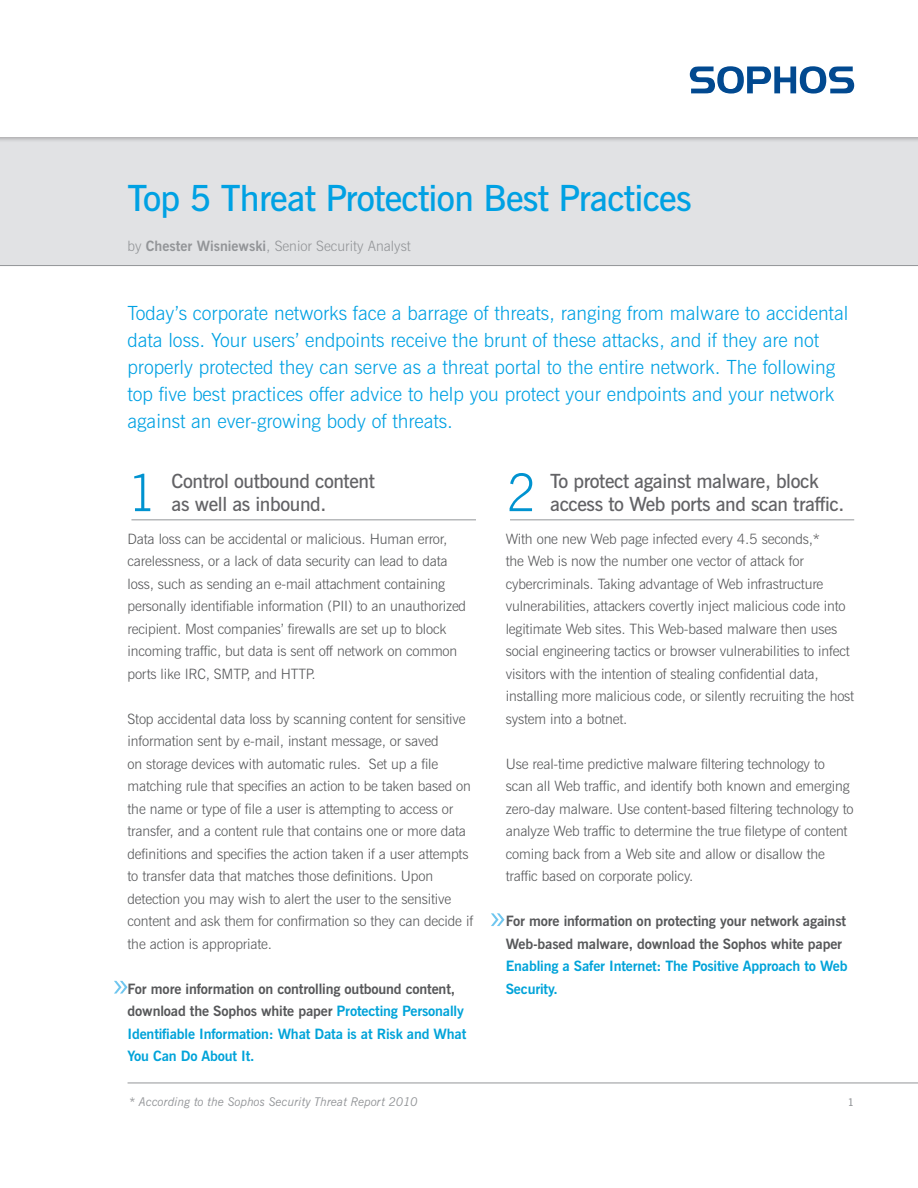
<style>
.page{position:relative;width:918px;height:1188px;background:#fff}
.page>*{position:absolute;margin:0;border:0;box-sizing:border-box;transform-origin:0 0}
.Heading_3{font:300 51.9px "News Gothic BT";color:#0093d0}
.Title_-_page_1{font:600 36px "News Gothic BT";letter-spacing:-.02em;color:#00a1e3}
.stand_first{font:300 19.5px/27px "News Gothic BT";color:#00a1e3}
.Heading_3-2{font:600 19.5px/23.4px "News Gothic BT";letter-spacing:-.02em;color:#636366}
.Body_1{font:300 14.25px/22.5px "News Gothic BT";letter-spacing:-.01em;color:#57585a}
.Body_1-2{font:700 14.25px/22.5px "News Gothic BT";letter-spacing:-.01em;color:#00a3d9}
.Body_1-3{font:700 14.25px/22.5px "News Gothic BT";letter-spacing:-.01em;color:#57585a}
.Body_1-4{font:300 14.25px "News Gothic BT";color:#939598}
.t1{font:italic 12px "News Gothic BT";color:#939598}
.body{font:600 10.5px "News Gothic BT";color:#939598}
.s1{font-weight:700}
.s2{color:#57585a}
.s3{color:#00a3d9}
</style>
<div class="page">
<div style="left:0;top:80px;width:918px;height:186px;background:#e1e2e4"></div>
<hr style="left:0;top:265px;width:918px;height:1px;background:#939598">
<div style="left:0;top:0;width:918px;height:143px;background:#231f20;opacity:.3"></div>
<div style="left:0;top:0;width:918px;height:136px;background:#fff"></div>
<hr style="left:128px;top:1083px;width:790px;height:1px;background:#939598">
<svg style="left:690px;top:66px;width:164px;height:28px"></svg>
<hr style="left:131px;top:520px;width:345px;height:1px;background:#939598">
<svg style="left:114px;top:981px;width:14px;height:13px"></svg>
<hr style="left:510px;top:520px;width:344px;height:1px;background:#939598">
<svg style="left:491px;top:913px;width:14px;height:13px"></svg>
<p class="Title_-_page_1" style="left:128px;top:177px;width:566px">Top 5 Threat Protection Best Practices</p>
<p class="Body_1-4" style="left:128px;top:237px;width:285px">by <span class="s1">Chester Wisniewski</span>, Senior Security Analyst</p>
<p class="stand_first" style="left:128px;top:299px;width:722px">Today’s corporate networks face a barrage of threats, ranging from malware to accidental data loss. Your users’ endpoints receive the brunt of these attacks, and if they are not properly protected they can serve as a threat portal to the entire network. The following top five best practices offer advice to help you protect your endpoints and your network against an ever-growing body of threats.</p>
<p class="Heading_3" style="left:127px;top:461px;width:32px">1</p>
<p class="Heading_3-2" style="left:172px;top:469px;width:205px">Control outbound content as well as inbound.</p>
<p class="Heading_3" style="left:506px;top:461px;width:32px">2</p>
<p class="Heading_3-2" style="left:550px;top:469px;width:296px">To protect against malware, block access to Web ports and scan traffic.</p>
<p class="Body_1" style="left:128px;top:527px;width:340px">Data loss can be accidental or malicious. Human error, carelessness, or a lack of data security can lead to data loss, such as sending an e-mail attachment containing personally identifiable information (PII) to an unauthorized recipient. Most companies’ firewalls are set up to block incoming traffic, but data is sent off network on common ports like IRC, SMTP, and HTTP.</p>
<p class="Body_1" style="left:128px;top:707px;width:347px">Stop accidental data loss by scanning content for sensitive information sent by e-mail, instant message, or saved<br>on storage devices with automatic rules. Set up a file matching rule that specifies an action to be taken based on the name or type of file a user is attempting to access or transfer, and a content rule that contains one or more data definitions and specifies the action taken if a user attempts to transfer data that matches those definitions. Upon detection you may wish to alert the user to the sensitive content and ask them for confirmation so they can decide if the action is appropriate.</p>
<p class="Body_1-2" style="left:128px;top:977px;width:340px"><span class="s2">For more information on controlling outbound content, download the Sophos white paper</span> Protecting Personally Identifiable Information: What Data is at Risk and What You Can Do About It.</p>
<p class="t1" style="left:129px;top:1095px;width:290px">* According to the Sophos Security Threat Report 2010</p>
<p class="Body_1" style="left:506px;top:527px;width:350px">With one new Web page infected every 4.5 seconds,*<br>the Web is now the number one vector of attack for cybercriminals. Taking advantage of Web infrastructure vulnerabilities, attackers covertly inject malicious code into legitimate Web sites. This Web-based malware then uses social engineering tactics or browser vulnerabilities to infect visitors with the intention of stealing confidential data, installing more malicious code, or silently recruiting the host system into a botnet.</p>
<p class="Body_1" style="left:506px;top:752px;width:349px">Use real-time predictive malware filtering technology to scan all Web traffic, and identify both known and emerging zero-day malware. Use content-based filtering technology to analyze Web traffic to determine the true filetype of content coming back from a Web site and allow or disallow the traffic based on corporate policy.</p>
<p class="Body_1-3" style="left:506px;top:910px;width:343px">For more information on protecting your network against Web-based malware, download the Sophos white paper <span class="s3">Enabling a Safer Internet: The Positive Approach to Web Security.</span></p>
<p class="body" style="left:848px;top:1096px;width:8px">1</p>
</div>
